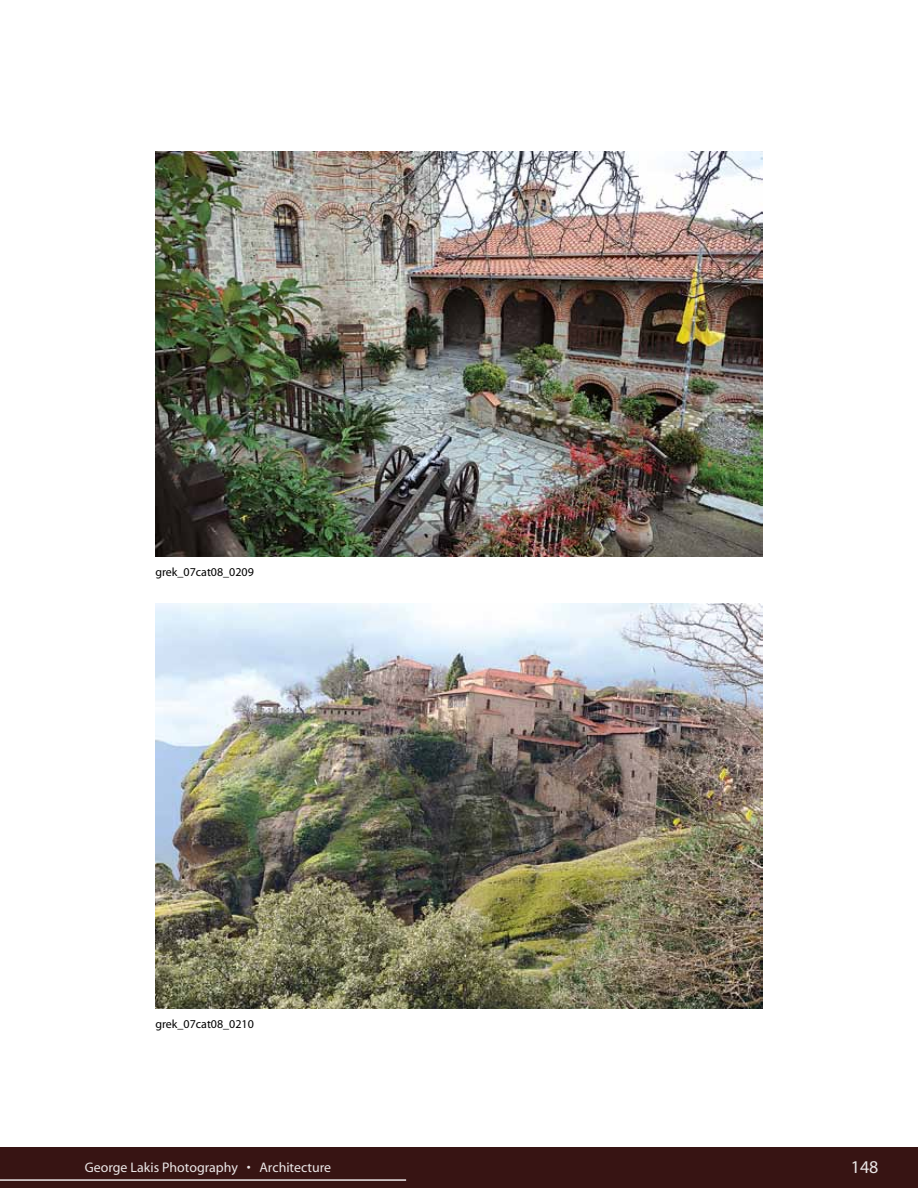
<style>
.page{position:relative;width:918px;height:1188px;background:#fff}
.page>*{position:absolute;margin:0;border:0;box-sizing:border-box;transform-origin:0 0}
.t1{font:18px "Myriad";color:#ebe7e7}
.t2{font:13.95px "Myriad";color:#ebe7e7}
.t3{font:12px "Myriad";color:#000}
</style>
<div class="page">
<img style="left:155px;top:151px;width:608px;height:405px">
<img style="left:155px;top:603px;width:608px;height:405px">
<div style="left:0;top:1148px;width:918px;height:40px;background:#371413"></div>
<hr style="left:0;top:1179px;width:406px;height:2px;background:#ebe7e7">
<p class="t3" style="left:155px;top:566px;width:100px">grek_07cat08_0209</p>
<p class="t3" style="left:155px;top:1018px;width:100px">grek_07cat08_0210</p>
<p class="t2" style="left:85px;top:1160px;width:248px">George Lakis Photography • Architecture</p>
<p class="t1" style="left:851px;top:1158px;width:29px">14801</p>
</div>
